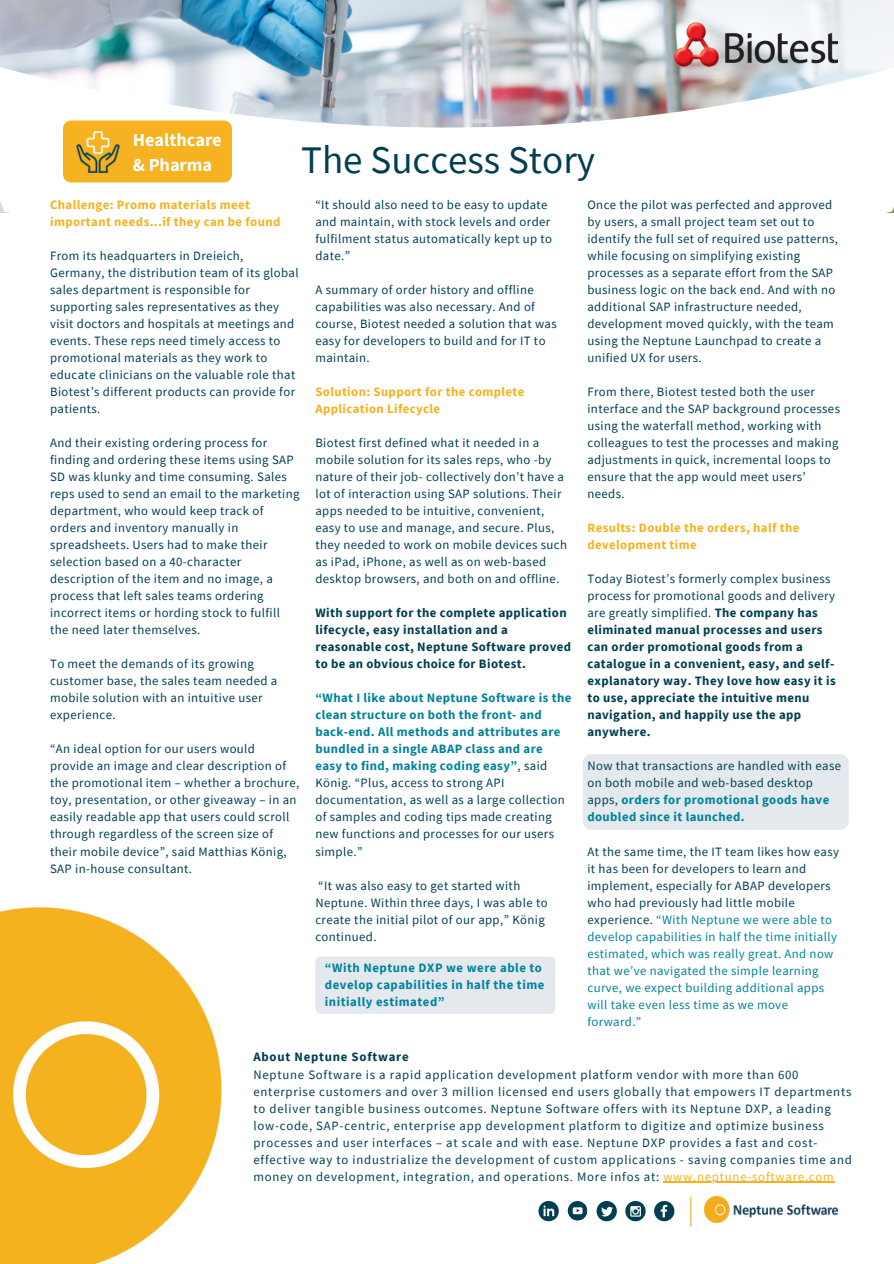
<style>
.page{position:relative;width:894px;height:1264px;background:#fff}
.page>*{position:absolute;margin:0;border:0;box-sizing:border-box;transform-origin:0 0}
.t1{font:39px "Source Sans Pro";color:#013e52}
.t2{font:700 18.3px/25.2px "Source Sans Pro";color:#fff}
.t3{font:12.75px/17px "Source Sans Pro";letter-spacing:.03em;color:#013e52}
.t4{font:12.75px/17px "Source Sans Pro";letter-spacing:.06em;color:#013e52}
.t5{font:700 12.75px/17px "Source Sans Pro";letter-spacing:.03em;color:#013e52}
.t6{font:700 12.75px/17px "Source Sans Pro";letter-spacing:.03em;color:#00839b}
.t7{font:12.75px/17px "Source Sans Pro";letter-spacing:.03em;color:#00839b}
.t8{font:700 12.75px/17px "Source Sans Pro";letter-spacing:.03em;color:#f6b221}
.t9{font:700 12.75px "Source Sans Pro";letter-spacing:.06em;color:#013e52}
.s1{font-weight:400}
.s2{font-weight:700;color:#00839b}
.s3{color:#013e52}
.s4{color:#f6b221}
.s5{font-weight:400;color:#013e52}
</style>
<div class="page">
<svg style="left:596px;top:1201px;width:20px;height:20px"></svg>
<svg style="left:538px;top:1201px;width:20px;height:20px"></svg>
<svg style="left:625px;top:1200px;width:20px;height:21px"></svg>
<svg style="left:630px;top:1205px;width:10px;height:11px"></svg>
<svg style="left:567px;top:1200px;width:20px;height:20px"></svg>
<svg style="left:570px;top:1203px;width:18px;height:18px"></svg>
<img style="left:0;top:0;width:893px;height:53px">
<svg style="left:0;top:53px;width:893px;height:160px"></svg>
<img style="left:0;top:907px;width:222px;height:356px">
<svg style="left:654px;top:1201px;width:20px;height:20px"></svg>
<img style="left:704px;top:1196px;width:132px;height:25px">
<hr style="left:690px;top:1196px;width:1px;height:30px;background:#f6b221">
<img style="left:674px;top:23px;width:162px;height:44px">
<div style="left:63px;top:120px;width:169px;height:62px;background:#f6b221;border-radius:8px"></div>
<img style="left:64px;top:118px;width:68px;height:69px">
<div style="left:582px;top:754px;width:266px;height:75px;background:#e4e9ed;border-radius:8px"></div>
<hr style="left:663px;top:1181px;width:171px;height:1px;background:#f6b221">
<div style="left:315px;top:956px;width:240px;height:57px;background:#e4e9ed;border-radius:5px"></div>
<p class="t2" style="left:133px;top:127px;width:90px">Healthcare &amp; Pharma</p>
<p class="t1" style="left:301px;top:135px;width:295px">The Success Story</p>
<p class="t3" style="left:587px;top:196px;width:252px">Once the pilot was perfected and approved by users, a small project team set out to identify the full set of required use patterns, while focusing on simplifying existing processes as a separate effort from the SAP business logic on the back end. And with no additional SAP infrastructure needed, development moved quickly, with the team using the Neptune Launchpad to create a unified UX for users.</p>
<p class="t3" style="left:587px;top:383px;width:254px">From there, Biotest tested both the user interface and the SAP background processes using the waterfall method, working with colleagues to test the processes and making adjustments in quick, incremental loops to ensure that the app would meet users’ needs.</p>
<p class="t8" style="left:587px;top:519px;width:213px">Results: Double the orders, half the development time</p>
<p class="t5" style="left:587px;top:570px;width:250px"><span class="s1">Today Biotest’s formerly complex business process for promotional goods and delivery are greatly simplified.</span> The company has eliminated manual processes and users can order promotional goods from a catalogue in a convenient, easy, and self&shy;explanatory way. They love how easy it is to use, appreciate the intuitive menu navigation, and happily use the app anywhere.</p>
<p class="t3" style="left:587px;top:757px;width:255px">Now that transactions are handled with ease on both mobile and web-based desktop apps, <span class="s2">orders for promotional goods have doubled since it launched.</span></p>
<p class="t7" style="left:587px;top:842px;width:253px"><span class="s3">At the same time, the IT team likes how easy it has been for developers to learn and implement, especially for ABAP developers who had previously had little mobile experience.</span> “With Neptune we were able to develop capabilities in half the time initially estimated, which was really great. And now that we’ve navigated the simple learning curve, we expect building additional apps will take even less time as we move forward.”</p>
<p class="t9" style="left:253px;top:1048px;width:157px">About Neptune Software</p>
<p class="t4" style="left:253px;top:1065px;width:600px">Neptune Software is a rapid application development platform vendor with more than 600 enterprise customers and over 3 million licensed end users globally that empowers IT departments to deliver tangible business outcomes. Neptune Software offers with its Neptune DXP, a leading low-code, SAP-centric, enterprise app development platform to digitize and optimize business processes and user interfaces – at scale and with ease. Neptune DXP provides a fast and cost&shy;effective way to industrialize the development of custom applications - saving companies time and money on development, integration, and operations. More infos at: <span class="s4">www.neptune-software.com</span></p>
<p class="t8" style="left:50px;top:196px;width:232px">Challenge: Promo materials meet important needs...if they can be found</p>
<p class="t3" style="left:50px;top:247px;width:250px">From its headquarters in Dreieich, Germany, the distribution team of its global sales department is responsible for supporting sales representatives as they visit doctors and hospitals at meetings and events. These reps need timely access to promotional materials as they work to educate clinicians on the valuable role that Biotest’s different products can provide for patients.</p>
<p class="t3" style="left:50px;top:434px;width:251px">And their existing ordering process for finding and ordering these items using SAP SD was klunky and time consuming. Sales reps used to send an email to the marketing department, who would keep track of orders and inventory manually in spreadsheets. Users had to make their selection based on a 40-character description of the item and no image, a process that left sales teams ordering incorrect items or hording stock to fulfill the need later themselves.</p>
<p class="t3" style="left:50px;top:655px;width:229px">To meet the demands of its growing customer base, the sales team needed a mobile solution with an intuitive user experience.</p>
<p class="t3" style="left:50px;top:740px;width:250px">“An ideal option for our users would provide an image and clear description of the promotional item – whether a brochure, toy, presentation, or other giveaway – in an easily readable app that users could scroll through regardless of the screen size of their mobile device”, said Matthias König, SAP in-house consultant.</p>
<p class="t3" style="left:315px;top:196px;width:238px">“It should also need to be easy to update and maintain, with stock levels and order fulfilment status automatically kept up to date.”</p>
<p class="t3" style="left:315px;top:281px;width:243px">A summary of order history and offline capabilities was also necessary. And of course, Biotest needed a solution that was easy for developers to build and for IT to maintain.</p>
<p class="t8" style="left:315px;top:383px;width:210px">Solution: Support for the complete<br>Application Lifecycle</p>
<p class="t3" style="left:315px;top:434px;width:253px">Biotest first defined what it needed in a mobile solution for its sales reps, who -by nature of their job- collectively don’t have a lot of interaction using SAP solutions. Their apps needed to be intuitive, convenient, easy to use and manage, and secure. Plus, they needed to work on mobile devices such as iPad, iPhone, as well as on web-based desktop browsers, and both on and offline.</p>
<p class="t5" style="left:315px;top:604px;width:257px">With support for the complete application lifecycle, easy installation and a reasonable cost, Neptune Software proved to be an obvious choice for Biotest.</p>
<p class="t6" style="left:315px;top:689px;width:257px">“What I like about Neptune Software is the clean structure on both the front- and back-end. All methods and attributes are bundled in a single ABAP class and are easy to find, making coding easy”<span class="s5">, said König. “Plus, access to strong API documentation, as well as a large collection of samples and coding tips made creating new functions and processes for our users simple.”</span></p>
<p class="t3" style="left:315px;top:876px;width:234px">“It was also easy to get started with<br>Neptune. Within three days, I was able to create the initial pilot of our app,” König continued.</p>
<p class="t6" style="left:325px;top:959px;width:221px">“With Neptune DXP we were able to develop capabilities in half the time initially estimated”</p>
</div>
